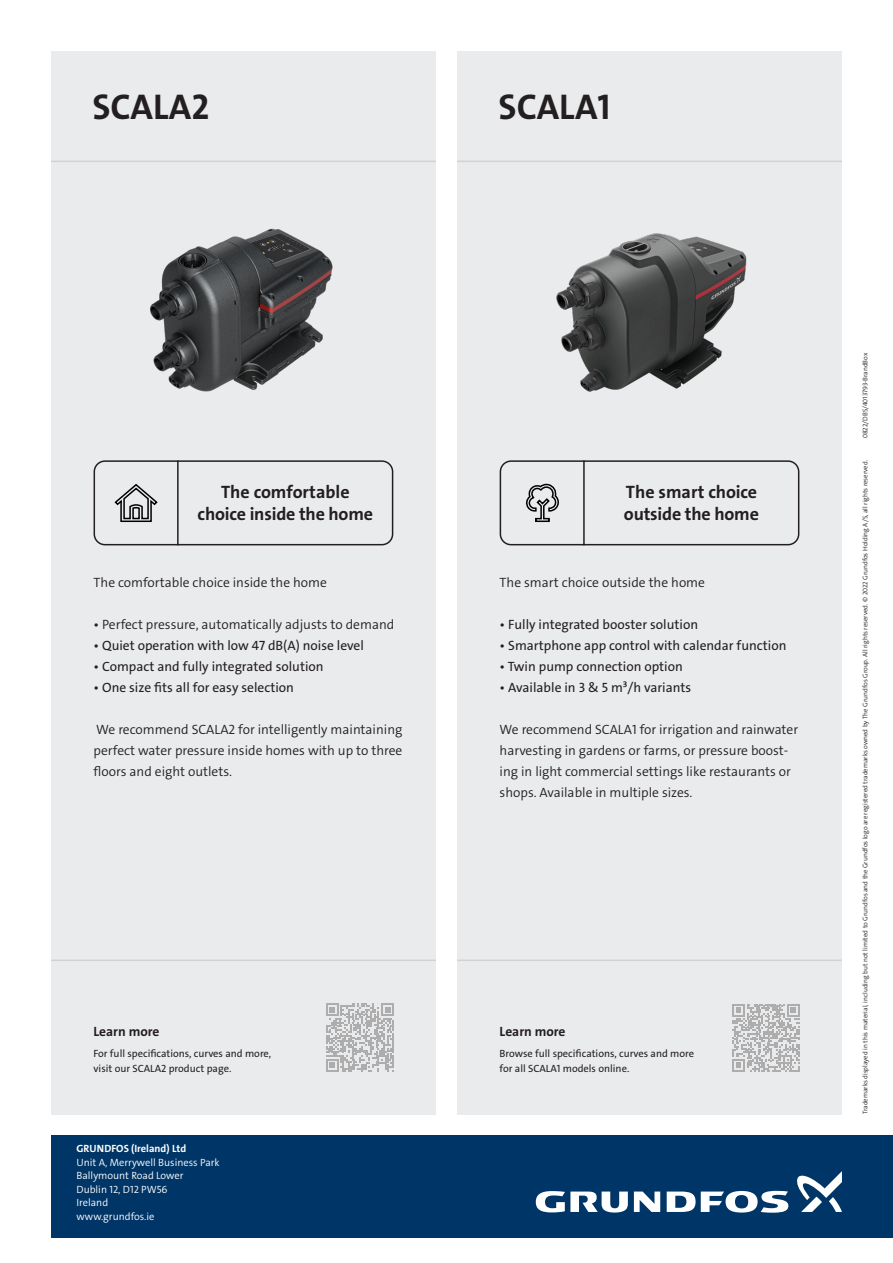
<style>
.page{position:relative;width:893px;height:1263px;background:#fff}
.page>*{position:absolute;margin:0;border:0;box-sizing:border-box;transform-origin:0 0}
.Heading{font:36px "Grundfos The Sans V2 OT 7 B";color:#231f20}
.Paragraph{font:18px/21px "Grundfos The Sans V2 OT 7 B";letter-spacing:-.01em;color:#231f20;text-align:center}
.t1{font:13.5px/21px "Grundfos The Sans V2 OT 4 SL";color:#231f20;text-align:justify}
.t2{font:13.5px "Grundfos The Sans V2 OT 5 R";color:#231f20}
.Paragraph-2{font:13.5px "Grundfos The Sans V2 OT 7 B";color:#231f20}
.Paragraph-3{font:10.5px/15px "Grundfos The Sans V2 OT 5 R";color:#231f20}
.t3{font:10.5px "Grundfos The Sans V2 OT 4 SL";color:#fff}
.t4{font:10.5px "Grundfos The Sans V2 OT 7 B";color:#fff}
.t5{font:6.75px "Grundfos The Sans V2 OT 4 SL";color:#231f20}
.s1{font-family:"Grundfos The Sans V2 OT 5 R"}
</style>
<div class="page">
<div style="left:457px;top:51px;width:385px;height:1063px;background:#eaebec"></div>
<div style="left:51px;top:51px;width:385px;height:1063px;background:#eaebec"></div>
<div style="left:51px;top:1135px;width:842px;height:102px;background:#003667"></div>
<svg style="left:634px;top:1191px;width:26px;height:21px"></svg>
<svg style="left:536px;top:1191px;width:92px;height:21px"></svg>
<svg style="left:667px;top:1191px;width:121px;height:22px"></svg>
<svg style="left:797px;top:1171px;width:45px;height:41px"></svg>
<hr style="left:457px;top:161px;width:385px;height:1px;background:#d1d2d4">
<hr style="left:51px;top:161px;width:385px;height:1px;background:#d1d2d4">
<div style="left:94px;top:460px;width:299px;height:85px;border:2px solid #231f20;border-radius:11px"></div>
<div style="left:500px;top:460px;width:299px;height:85px;border:2px solid #231f20;border-radius:11px"></div>
<svg style="left:526px;top:483px;width:33px;height:39px"></svg>
<img style="left:556px;top:233px;width:191px;height:159px">
<img style="left:150px;top:228px;width:183px;height:164px">
<hr style="left:177px;top:460px;width:2px;height:85px;background:#231f20">
<hr style="left:583px;top:460px;width:2px;height:85px;background:#231f20">
<svg style="left:114px;top:483px;width:44px;height:39px"></svg>
<hr style="left:51px;top:959px;width:385px;height:2px;background:#d1d2d4">
<hr style="left:457px;top:959px;width:385px;height:2px;background:#d1d2d4">
<svg style="left:732px;top:1004px;width:68px;height:67px"></svg>
<svg style="left:326px;top:1003px;width:68px;height:68px"></svg>
<p class="Heading" style="left:92px;top:84px;width:118px">SCALA2</p>
<p class="Heading" style="left:499px;top:84px;width:113px">SCALA1</p>
<p class="Paragraph" style="left:198px;top:482px;width:177px">The comfortable choice inside the home</p>
<p class="Paragraph" style="left:624px;top:482px;width:137px;text-align:left">The smart choice outside the home</p>
<p class="t1" style="left:94px;top:572px;width:235px">The comfortable choice inside the home</p>
<p class="t1" style="left:94px;top:614px;width:302px"><span class="s1">•</span> Perfect pressure, automatically adjusts to demand</p>
<p class="t2" style="left:94px;top:637px;width:272px">• Quiet operation with low 47 dB(A) noise level</p>
<p class="t2" style="left:94px;top:658px;width:232px">• Compact and fully integrated solution</p>
<p class="t2" style="left:94px;top:679px;width:202px">• One size fits all for easy selection</p>
<p class="t1" style="left:94px;top:719px;width:310px">We recommend SCALA2 for intelligently maintaining perfect water pressure inside homes with up to three floors and eight outlets.</p>
<p class="Paragraph-2" style="left:94px;top:1022px;width:67px">Learn more</p>
<p class="Paragraph-3" style="left:94px;top:1046px;width:179px">For full specifications, curves and more, visit our SCALA2 product page.</p>
<p class="t4" style="left:77px;top:1142px;width:111px">GRUNDFOS (Ireland) Ltd</p>
<p class="t3" style="left:77px;top:1155px;width:145px">Unit A, Merrywell Business Park</p>
<p class="t3" style="left:77px;top:1169px;width:108px">Ballymount Road Lower</p>
<p class="t3" style="left:77px;top:1182px;width:93px">Dublin 12, D12 PW56</p>
<p class="t3" style="left:77px;top:1196px;width:33px">Ireland</p>
<p class="t3" style="left:77px;top:1209px;width:79px">www.grundfos.ie</p>
<p class="t1" style="left:500px;top:572px;width:207px">The smart choice outside the home</p>
<p class="t2" style="left:500px;top:616px;width:200px">• Fully integrated booster solution</p>
<p class="t2" style="left:500px;top:637px;width:288px">• Smartphone app control with calendar function</p>
<p class="t2" style="left:500px;top:658px;width:185px">• Twin pump connection option</p>
<p class="t2" style="left:500px;top:679px;width:193px">• Available in 3 &amp; 5 m³/h variants</p>
<p class="t1" style="left:500px;top:719px;width:300px;text-align:left">We recommend SCALA1 for irrigation and rainwater harvesting in gardens or farms, or pressure boost&shy;ing in light commercial settings like restaurants or shops. Available in multiple sizes.</p>
<p class="Paragraph-2" style="left:500px;top:1022px;width:67px">Learn more</p>
<p class="Paragraph-3" style="left:500px;top:1046px;width:196px">Browse full specifications, curves and more for all SCALA1 models online.</p>
<p class="t5" style="left:861px;top:438px;width:87px;rotate:-90deg">0822/DBS/4013793-BrandBox</p>
<p class="t5" style="left:861px;top:1114px;width:656px;rotate:-90deg">Trademarks displayed in this material, including but not limited to Grundfos and the Grundfos logo are registered trademarks owned by The Grundfos Group. All rights reserved. © 2022 Grundfos Holding A/S, all rights reserved.</p>
</div>
